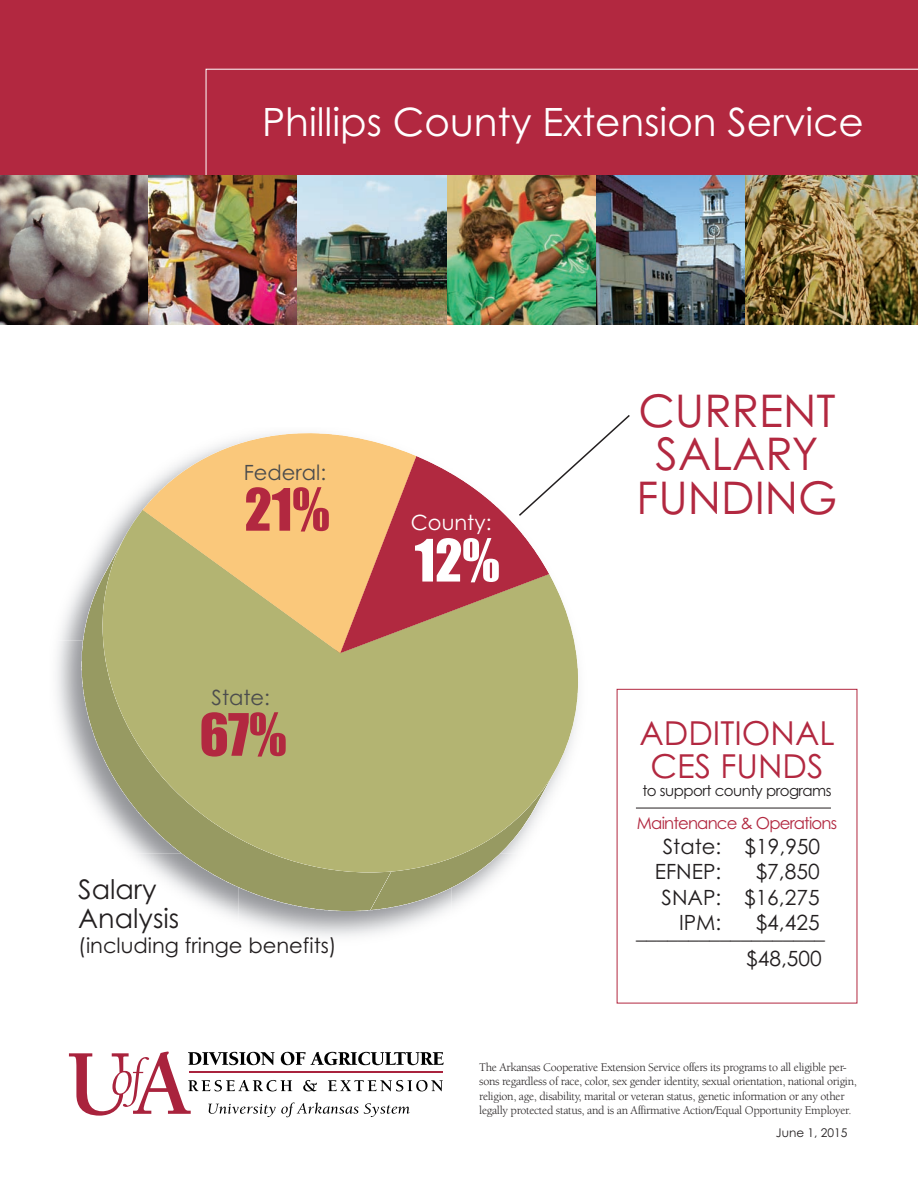
<style>
.page{position:relative;width:918px;height:1188px;background:#fff}
.page>*{position:absolute;margin:0;border:0;box-sizing:border-box;transform-origin:0 0}
.t1{font:54px "Impact";color:#b22840}
.t2{font:54px "Impact";color:#fff}
.t3{font:45px/43.5px "Century Gothic";color:#b22840;text-align:center}
.t4{font:39px "Century Gothic";color:#fff}
.t5{font:33px/33px "Century Gothic";color:#b22840;text-align:center}
.t6{font:27px/28.5px "Century Gothic";color:#231f20}
.t7{font:21px/25.2px "Century Gothic";color:#231f20}
.t8{font:21px "Century Gothic";color:#4b4c4d}
.t9{font:21px "Century Gothic";color:#fff}
.t10{font:16.5px "Century Gothic";letter-spacing:-.05em;color:#b22840}
.t11{font:15px "Century Gothic";letter-spacing:-.035em;color:#231f20}
.t12{font:12px/14.4px "Berkeley";letter-spacing:-.025em;color:#231f20}
.t13{font:12px "Century Gothic";color:#231f20}
</style>
<div class="page">
<div style="left:0;top:0;width:918px;height:281px;background:#b22840"></div>
<svg style="left:206px;top:69px;width:712px;height:107px"></svg>
<img style="left:0;top:176px;width:149px;height:149px">
<img style="left:149px;top:176px;width:149px;height:149px">
<img style="left:298px;top:176px;width:149px;height:149px">
<img style="left:447px;top:176px;width:150px;height:149px">
<img style="left:597px;top:176px;width:149px;height:149px">
<img style="left:746px;top:176px;width:172px;height:149px">
<svg style="left:69px;top:1052px;width:375px;height:65px"></svg>
<svg style="left:391px;top:877px;width:61px;height:17px"></svg>
<div style="left:238px;top:877px;width:153px;height:17px;background:#979a62"></div>
<svg style="left:82px;top:513px;width:496px;height:364px;background:#b2b479"></svg>
<img style="left:60px;top:553px;width:56px;height:87px">
<img style="left:82px;top:820px;width:100px;height:34px">
<img style="left:500px;top:811px;width:78px;height:43px">
<img style="left:82px;top:854px;width:156px;height:64px">
<img style="left:238px;top:894px;width:214px;height:42px">
<img style="left:452px;top:855px;width:126px;height:53px">
<hr style="left:636px;top:808px;width:195px;height:1px;background:#231f20">
<svg style="left:122px;top:415px;width:509px;height:277px"></svg>
<h3 class="t4" style="left:262px;top:100px;width:603px">Phillips County Extension Service</h3>
<h3 class="t8" style="left:244px;top:460px;width:84px">Federal:</h3>
<h1 class="t1" style="left:245px;top:480px;width:87px">21%</h1>
<h3 class="t8" style="left:212px;top:685px;width:60px">State:</h3>
<h1 class="t1" style="left:200px;top:706px;width:89px">67%</h1>
<h3 class="t6" style="left:78px;top:876px;width:103px">Salary<br>Analysis</h3>
<h3 class="t7" style="left:78px;top:933px;width:260px">(including fringe benefits)</h3>
<h3 class="t9" style="left:411px;top:510px;width:82px">County:</h3>
<h1 class="t2" style="left:415px;top:531px;width:87px">12%</h1>
<h2 class="t3" style="left:637px;top:390px;width:202px">CURRENT<br>SALARY<br>FUNDING</h2>
<h3 class="t5" style="left:639px;top:717px;width:197px">ADDITIONAL<br>CES FUNDS</h3>
<p class="t11" style="left:642px;top:782px;width:191px">to support county programs</p>
<h3 class="t10" style="left:637px;top:814px;width:202px">Maintenance &amp; Operations</h3>
<h3 class="t7" style="left:655px;top:834px;width:167px;text-indent:8px">State: $19,950<br>EFNEP:</h3>
<h3 class="t7" style="left:756px;top:859px;width:65px">$7,850</h3>
<h3 class="t7" style="left:662px;top:885px;width:160px">SNAP: $16,275</h3>
<h3 class="t7" style="left:679px;top:910px;width:44px">IPM:</h3>
<h3 class="t7" style="left:756px;top:910px;width:65px">$4,425</h3>
<h3 class="t7" style="left:636px;top:918px;width:190px;line-height:27px;text-align:right">__________________ $48,500</h3>
<p class="t12" style="left:479px;top:1061px;width:379px">The Arkansas Cooperative Extension Service offers its programs to all eligible per&shy;sons regardless of race, color, sex gender identity, sexual orientation, national origin, religion, age, disability, marital or veteran status, genetic information or any other legally protected status, and is an Affirmative Action/Equal Opportunity Employer.</p>
<p class="t13" style="left:776px;top:1126px;width:73px">June 1, 2015</p>
</div>
